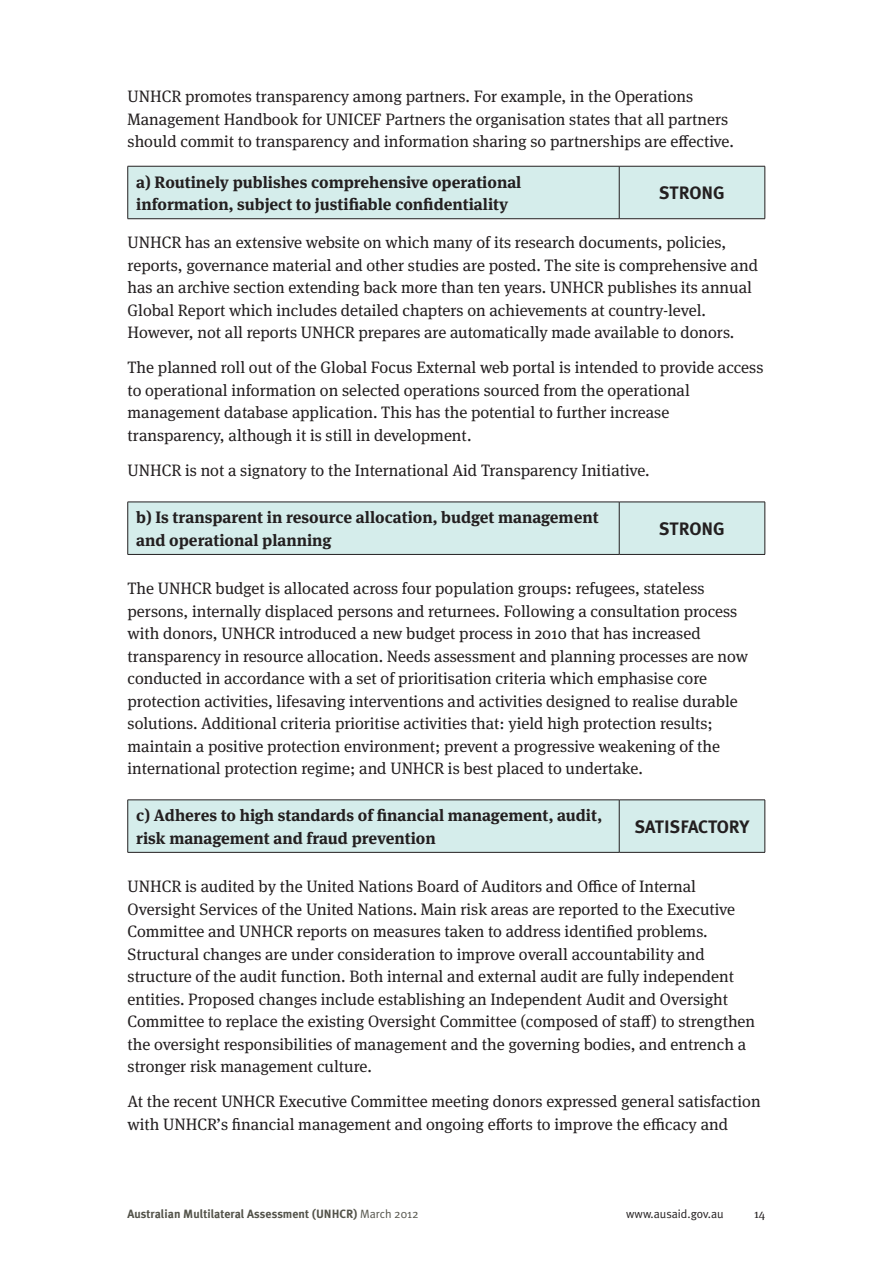
<style>
.page{position:relative;width:893px;height:1263px;background:#fff}
.page>*{position:absolute;margin:0;border:0;box-sizing:border-box;transform-origin:0 0}
._08bbbb_RIGHT_COLUMN{font:700 18px "Meta Plus";color:#231f20}
._04__BODY_TEXT{font:16.5px/22.5px "Meta Serif OT";color:#231f20}
._04__BODY_TEXT-2{font:700 16.5px/22.5px "Meta Serif OT";color:#231f20}
.t1{font:700 12px "Meta Plus";color:#53534a}
.t2{font:12px "Meta Plus Normal";color:#231f20}
.t3{font:12px "Meta Serif OT";color:#231f20}
.s1{font-family:"Meta Plus Normal";font-weight:400}
</style>
<div class="page">
<div style="left:128px;top:167px;width:637px;height:51px;background:#d5edeb"></div>
<hr style="left:128px;top:166px;width:491px;height:1px;background:#231f20">
<hr style="left:619px;top:166px;width:146px;height:1px;background:#231f20">
<hr style="left:619px;top:166px;width:1px;height:53px;background:#231f20">
<hr style="left:128px;top:218px;width:491px;height:1px;background:#231f20">
<hr style="left:619px;top:218px;width:146px;height:1px;background:#231f20">
<hr style="left:127px;top:166px;width:1px;height:53px;background:#231f20">
<hr style="left:765px;top:166px;width:1px;height:53px;background:#231f20">
<div style="left:128px;top:503px;width:637px;height:51px;background:#d5edeb"></div>
<hr style="left:128px;top:502px;width:491px;height:1px;background:#231f20">
<hr style="left:619px;top:502px;width:146px;height:1px;background:#231f20">
<hr style="left:619px;top:502px;width:1px;height:52px;background:#231f20">
<hr style="left:128px;top:554px;width:491px;height:1px;background:#231f20">
<hr style="left:619px;top:554px;width:146px;height:1px;background:#231f20">
<hr style="left:127px;top:502px;width:1px;height:52px;background:#231f20">
<hr style="left:765px;top:502px;width:1px;height:52px;background:#231f20">
<div style="left:128px;top:801px;width:637px;height:51px;background:#d5edeb"></div>
<hr style="left:128px;top:800px;width:491px;height:1px;background:#231f20">
<hr style="left:619px;top:800px;width:146px;height:1px;background:#231f20">
<hr style="left:619px;top:800px;width:1px;height:52px;background:#231f20">
<hr style="left:128px;top:852px;width:491px;height:1px;background:#231f20">
<hr style="left:619px;top:852px;width:146px;height:1px;background:#231f20">
<hr style="left:127px;top:800px;width:1px;height:52px;background:#231f20">
<hr style="left:765px;top:800px;width:1px;height:52px;background:#231f20">
<p class="_04__BODY_TEXT" style="left:128px;top:86px;width:608px">UNHCR promotes transparency among partners. For example, in the Operations<br>Management Handbook for UNICEF Partners the organisation states that all partners should commit to transparency and information sharing so partnerships are effective.</p>
<p class="_04__BODY_TEXT-2" style="left:136px;top:171px;width:387px">a) Routinely publishes comprehensive operational information, subject to justifiable confidentiality</p>
<p class="_08bbbb_RIGHT_COLUMN" style="left:659px;top:183px;width:67px">STRONG</p>
<p class="_04__BODY_TEXT" style="left:128px;top:232px;width:632px">UNHCR has an extensive website on which many of its research documents, policies, reports, governance material and other studies are posted. The site is comprehensive and has an archive section extending back more than ten years. UNHCR publishes its annual Global Report which includes detailed chapters on achievements at country-level.<br>However, not all reports UNHCR prepares are automatically made available to donors.</p>
<p class="_04__BODY_TEXT" style="left:128px;top:357px;width:637px">The planned roll out of the Global Focus External web portal is intended to provide access to operational information on selected operations sourced from the operational management database application. This has the potential to further increase transparency, although it is still in development.</p>
<p class="_04__BODY_TEXT" style="left:128px;top:460px;width:524px">UNHCR is not a signatory to the International Aid Transparency Initiative.</p>
<p class="_04__BODY_TEXT-2" style="left:136px;top:507px;width:464px">b) Is transparent in resource allocation, budget management and operational planning</p>
<p class="_08bbbb_RIGHT_COLUMN" style="left:659px;top:518px;width:67px">STRONG</p>
<p class="_04__BODY_TEXT" style="left:128px;top:577px;width:622px">The UNHCR budget is allocated across four population groups: refugees, stateless persons, internally displaced persons and returnees. Following a consultation process with donors, UNHCR introduced a new budget process in 2010 that has increased transparency in resource allocation. Needs assessment and planning processes are now conducted in accordance with a set of prioritisation criteria which emphasise core protection activities, lifesaving interventions and activities designed to realise durable solutions. Additional criteria prioritise activities that: yield high protection results; maintain a positive protection environment; prevent a progressive weakening of the international protection regime; and UNHCR is best placed to undertake.</p>
<p class="_04__BODY_TEXT-2" style="left:136px;top:804px;width:467px">c) Adheres to high standards of financial management, audit, risk management and fraud prevention</p>
<p class="_08bbbb_RIGHT_COLUMN" style="left:635px;top:816px;width:116px">SATISFACTORY</p>
<p class="_04__BODY_TEXT" style="left:128px;top:875px;width:629px">UNHCR is audited by the United Nations Board of Auditors and Office of Internal Oversight Services of the United Nations. Main risk areas are reported to the Executive Committee and UNHCR reports on measures taken to address identified problems.<br>Structural changes are under consideration to improve overall accountability and structure of the audit function. Both internal and external audit are fully independent entities. Proposed changes include establishing an Independent Audit and Oversight Committee to replace the existing Oversight Committee (composed of staff) to strengthen the oversight responsibilities of management and the governing bodies, and entrench a stronger risk management culture.</p>
<p class="_04__BODY_TEXT" style="left:128px;top:1091px;width:635px">At the recent UNHCR Executive Committee meeting donors expressed general satisfaction with UNHCR’s financial management and ongoing efforts to improve the efficacy and</p>
<p class="t1" style="left:128px;top:1207px;width:292px">Australian Multilateral Assessment (UNHCR) <span class="s1">March 2012</span></p>
<p class="t2" style="left:626px;top:1207px;width:99px">www.ausaid.gov.au</p>
<p class="t3" style="left:754px;top:1207px;width:13px">14</p>
</div>
